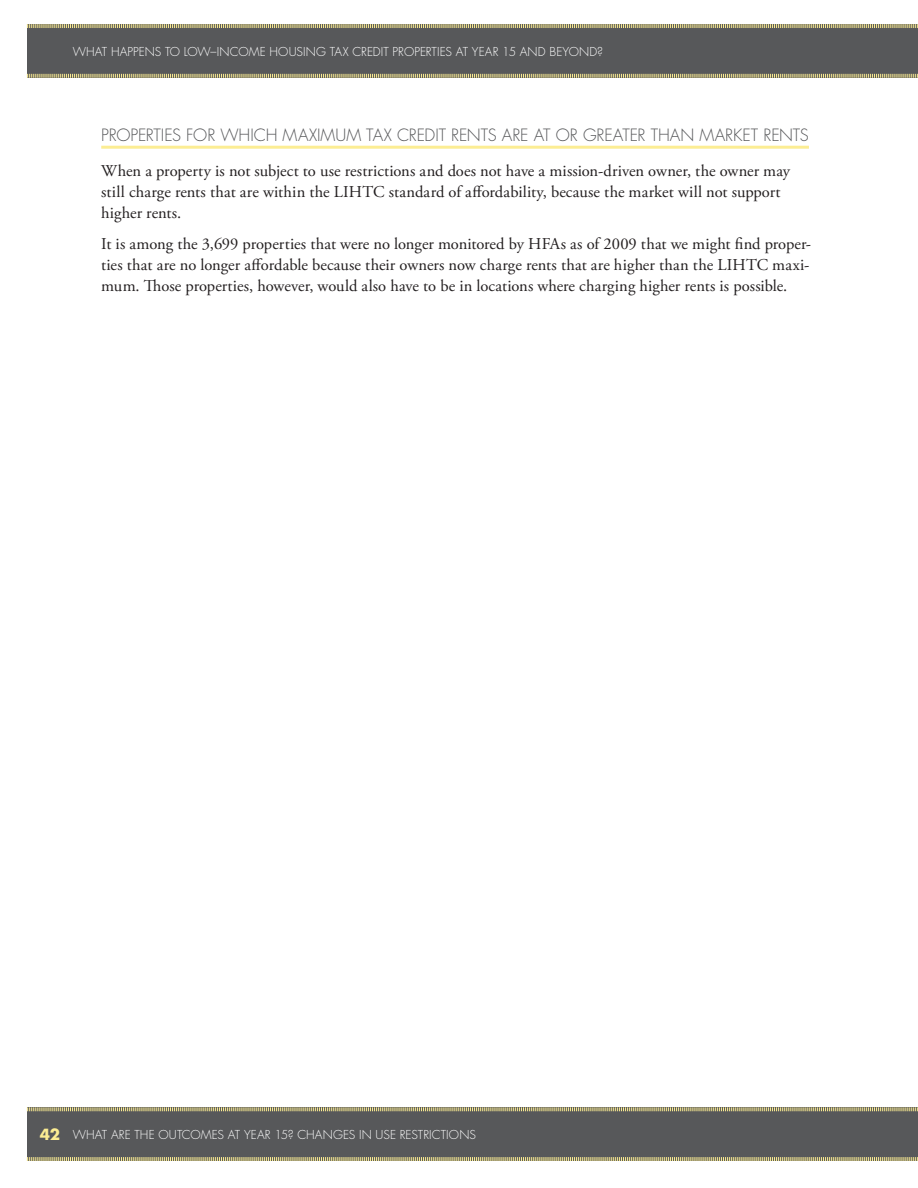
<style>
.page{position:relative;width:918px;height:1188px;background:#fff}
.page>*{position:absolute;margin:0;border:0;box-sizing:border-box;transform-origin:0 0}
.t1{font:16.5px/21px "Adobe Garamond Pro";letter-spacing:.005em;color:#231f20}
.t2{font:300 16.5px "Futura";letter-spacing:-.005em;color:#57585a}
.t3{font:700 15px "Futura";color:#fced93}
.t4{font:300 12px "Futura";letter-spacing:.005em;color:#fff}
</style>
<div class="page">
<div style="left:27px;top:1107px;width:891px;height:54px;background:#57585a"></div>
<svg style="left:27px;top:1107px;width:891px;height:5px"></svg>
<svg style="left:27px;top:1157px;width:891px;height:4px"></svg>
<div style="left:27px;top:24px;width:891px;height:54px;background:#57585a"></div>
<svg style="left:27px;top:24px;width:891px;height:4px"></svg>
<svg style="left:27px;top:73px;width:891px;height:5px"></svg>
<hr style="left:101px;top:146px;width:708px;height:3px;background:#fced93">
<p class="t4" style="left:73px;top:43px;width:532px">WHAT HAPPENS TO LOW–INCOME HOUSING TAX CREDIT PROPERTIES AT YEAR 15 AND BEYOND?</p>
<h3 class="t2" style="left:101px;top:125px;width:709px">PROPERTIES FOR WHICH MAXIMUM TAX CREDIT RENTS ARE AT OR GREATER THAN MARKET RENTS</h3>
<p class="t1" style="left:101px;top:161px;width:690px">When a property is not subject to use restrictions and does not have a mission-driven owner, the owner may still charge rents that are within the LIHTC standard of affordability, because the market will not support higher rents.</p>
<p class="t1" style="left:101px;top:234px;width:711px;text-align:justify">It is among the 3,699 properties that were no longer monitored by HFAs as of 2009 that we might find proper&shy;ties that are no longer affordable because their owners now charge rents that are higher than the LIHTC maxi&shy;mum. Those properties, however, would also have to be in locations where charging higher rents is possible.</p>
<p class="t3" style="left:40px;top:1124px;width:22px">42</p>
<p class="t4" style="left:73px;top:1127px;width:405px">WHAT ARE THE OUTCOMES AT YEAR 15? CHANGES IN USE RESTRICTIONS</p>
</div>
